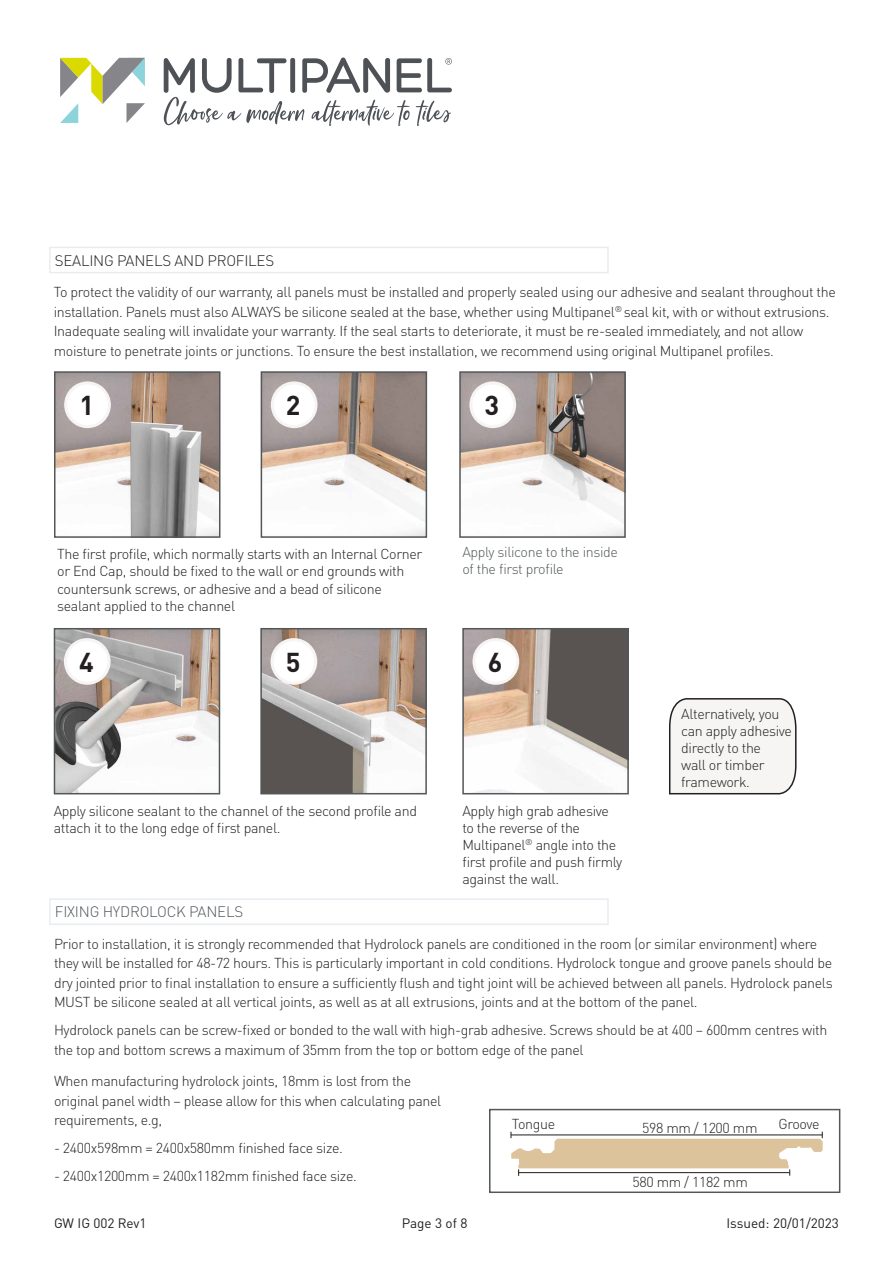
<style>
.page{position:relative;width:893px;height:1263px;background:#fff}
.page>*{position:absolute;margin:0;border:0;box-sizing:border-box;transform-origin:0 0}
.t1{font:700 27px "DINOT";color:#231f20}
.t2{font:300 15px "DINOT";letter-spacing:-.015em;color:#231f20}
.t3{font:300 15px "DINOT";letter-spacing:-.015em;color:#525759}
.t4{font:300 14.25px/17.1px "DINOT";letter-spacing:-.025em;color:#231f20}
.t5{font:300 14.25px/17.1px "DINOT";letter-spacing:-.025em;color:#525759}
.t6{font:13.5px "DINOT";color:#231f20}
</style>
<div class="page">
<div style="left:49px;top:247px;width:560px;height:26px;border:2px solid #e9ecf1"></div>
<img style="left:57px;top:374px;width:160px;height:161px">
<div style="left:54px;top:371px;width:166px;height:167px;border:2px solid #525759"></div>
<div style="left:66px;top:383px;width:43px;height:44px;background:#fff;border-radius:50%"></div>
<div style="left:64px;top:381px;width:47px;height:47px;border:3px solid #f6f5f3;border-radius:50%"></div>
<img style="left:264px;top:374px;width:160px;height:161px">
<div style="left:261px;top:371px;width:166px;height:167px;border:2px solid #525759"></div>
<div style="left:272px;top:383px;width:44px;height:44px;background:#fff;border-radius:50%"></div>
<div style="left:271px;top:381px;width:46px;height:47px;border:3px solid #f6f5f3;border-radius:50%"></div>
<img style="left:462px;top:374px;width:161px;height:161px">
<div style="left:459px;top:371px;width:167px;height:167px;border:2px solid #525759"></div>
<div style="left:471px;top:383px;width:44px;height:44px;background:#fff;border-radius:50%"></div>
<div style="left:469px;top:381px;width:47px;height:47px;border:3px solid #f6f5f3;border-radius:50%"></div>
<img style="left:263px;top:631px;width:161px;height:160px">
<div style="left:260px;top:628px;width:167px;height:166px;border:2px solid #525759"></div>
<div style="left:272px;top:640px;width:44px;height:43px;background:#fff;border-radius:50%"></div>
<div style="left:271px;top:638px;width:46px;height:47px;border:3px solid #f6f5f3;border-radius:50%"></div>
<img style="left:57px;top:631px;width:160px;height:160px">
<div style="left:54px;top:628px;width:166px;height:166px;border:2px solid #525759"></div>
<div style="left:65px;top:640px;width:44px;height:43px;background:#fff;border-radius:50%"></div>
<div style="left:64px;top:638px;width:47px;height:47px;border:3px solid #f6f5f3;border-radius:50%"></div>
<img style="left:465px;top:631px;width:161px;height:160px">
<div style="left:462px;top:628px;width:167px;height:166px;border:2px solid #525759"></div>
<div style="left:474px;top:640px;width:44px;height:43px;background:#fff;border-radius:50%"></div>
<div style="left:472px;top:638px;width:47px;height:47px;border:3px solid #f6f5f3;border-radius:50%"></div>
<svg style="left:669px;top:698px;width:128px;height:97px"></svg>
<div style="left:49px;top:898px;width:560px;height:27px;border:2px solid #e9ecf1"></div>
<svg style="left:511px;top:1132px;width:312px;height:44px"></svg>
<hr style="left:511px;top:1135px;width:311px;height:1px;background:#1d1d1b">
<div style="left:489px;top:1109px;width:351px;height:84px;border:2px solid #525759"></div>
<svg style="left:60px;top:58px;width:85px;height:65px"></svg>
<svg style="left:164px;top:57px;width:288px;height:69px"></svg>
<p class="t2" style="left:55px;top:250px;width:221px">SEALING PANELS AND PROFILES</p>
<p class="t4" style="left:54px;top:281px;width:784px;line-height:19.5px">To protect the validity of our warranty, all panels must be installed and properly sealed using our adhesive and sealant throughout the installation. Panels must also ALWAYS be silicone sealed at the base, whether using Multipanel<sup>®</sup> seal kit, with or without extrusions.<br>Inadequate sealing will invalidate your warranty. If the seal starts to deteriorate, it must be re-sealed immediately, and not allow moisture to penetrate joints or junctions. To ensure the best installation, we recommend using original Multipanel profiles.</p>
<p class="t1" style="left:79px;top:388px;width:16px">1</p>
<p class="t1" style="left:286px;top:388px;width:16px">2</p>
<p class="t1" style="left:485px;top:388px;width:16px">3</p>
<p class="t4" style="left:57px;top:545px;width:367px">The first profile, which normally starts with an Internal Corner or End Cap, should be fixed to the wall or end grounds with countersunk screws, or adhesive and a bead of silicone sealant applied to the channel</p>
<p class="t5" style="left:462px;top:542px;width:157px">Apply silicone to the inside of the first profile</p>
<p class="t1" style="left:79px;top:644px;width:16px">4</p>
<p class="t1" style="left:286px;top:644px;width:16px">5</p>
<p class="t1" style="left:488px;top:644px;width:16px">6</p>
<p class="t4" style="left:681px;top:705px;width:112px">Alternatively, you can apply adhesive directly to the<br>wall or timber framework.</p>
<p class="t4" style="left:54px;top:802px;width:365px">Apply silicone sealant to the channel of the second profile and attach it to the long edge of first panel.</p>
<p class="t4" style="left:462px;top:802px;width:161px">Apply high grab adhesive to the reverse of the<br>Multipanel<sup>®</sup> angle into the first profile and push firmly against the wall.</p>
<p class="t3" style="left:55px;top:902px;width:190px">FIXING HYDROLOCK PANELS</p>
<p class="t4" style="left:54px;top:933px;width:780px;line-height:19.5px">Prior to installation, it is strongly recommended that Hydrolock panels are conditioned in the room (or similar environment) where they will be installed for 48-72 hours. This is particularly important in cold conditions. Hydrolock tongue and groove panels should be dry jointed prior to final installation to ensure a sufficiently flush and tight joint will be achieved between all panels. Hydrolock panels MUST be silicone sealed at all vertical joints, as well as at all extrusions, joints and at the bottom of the panel.</p>
<p class="t4" style="left:54px;top:1020px;width:775px;line-height:19.5px">Hydrolock panels can be screw-fixed or bonded to the wall with high-grab adhesive. Screws should be at 400 – 600mm centres with the top and bottom screws a maximum of 35mm from the top or bottom edge of the panel</p>
<p class="t4" style="left:54px;top:1071px;width:389px;line-height:19.5px">When manufacturing hydrolock joints, 18mm is lost from the original panel width – please allow for this when calculating panel requirements, e.g,</p>
<p class="t4" style="left:54px;top:1139px;width:290px">- 2400x598mm = 2400x580mm finished face size.</p>
<p class="t4" style="left:54px;top:1167px;width:304px">- 2400x1200mm = 2400x1182mm finished face size.</p>
<p class="t4" style="left:512px;top:1115px;width:45px">Tongue</p>
<p class="t4" style="left:778px;top:1115px;width:43px">Groove</p>
<p class="t4" style="left:642px;top:1118px;width:117px">598 mm / 1200 mm</p>
<p class="t4" style="left:632px;top:1173px;width:117px">580 mm / 1182 mm</p>
<p class="t6" style="left:54px;top:1214px;width:94px">GW IG 002 Rev1</p>
<p class="t6" style="left:402px;top:1214px;width:67px">Page 3 of 8</p>
<p class="t6" style="left:726px;top:1214px;width:114px">Issued: 20/01/2023</p>
</div>
